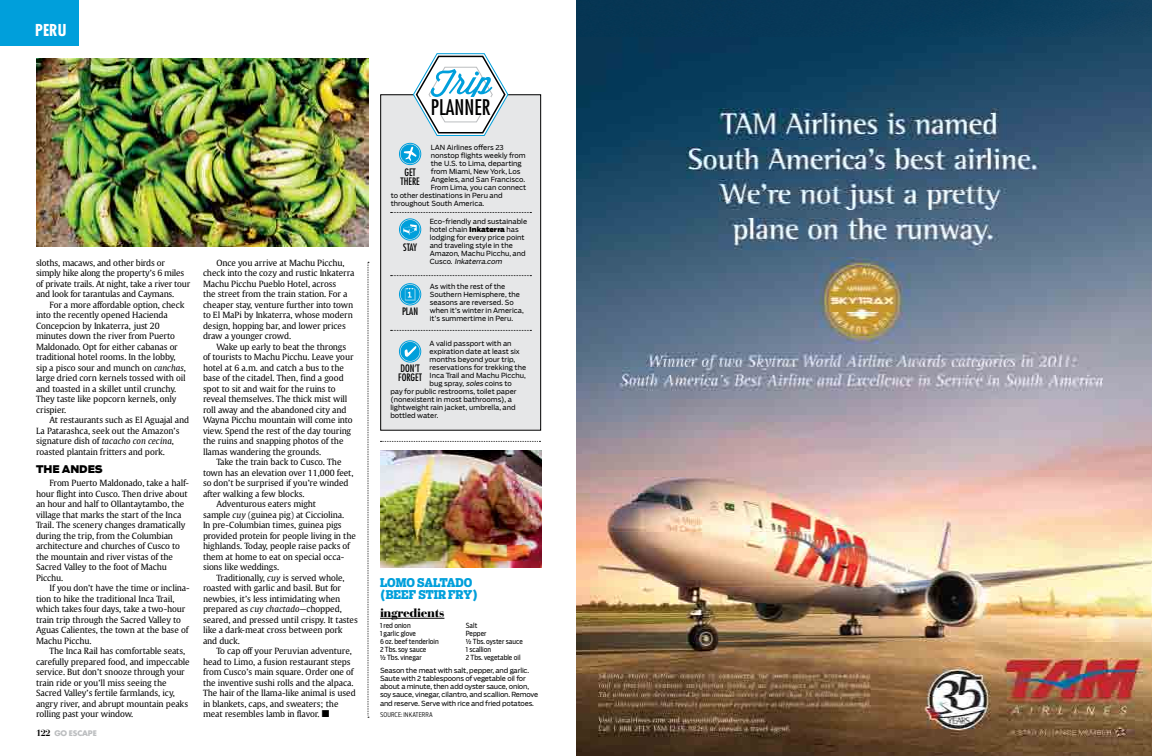
<style>
.page{position:relative;width:1152px;height:756px;background:#fff}
.page>*{position:absolute;margin:0;border:0;box-sizing:border-box;transform-origin:0 0}
.t1{font:condensed 21px "Futura Std";color:#000}
.t2{font:700 condensed 16px "Futura Std";color:#fff}
.t3{font:800 12px/12px "Boomer Serif Cond";color:#009fdb}
.t4{font:900 12px "Bauer Bodoni Std";letter-spacing:-.03em;color:#000}
.t5{font:900 10.5px "Boomer";color:#000}
.t6{font:condensed 10px/9px "Futura Std";color:#000;text-align:center}
.t7{font:8.5px/10.5px "USAT Roman";letter-spacing:-.02em;color:#000}
.t8{font:700 7.5px "Futura Std";letter-spacing:-.02em;color:#bcbec0}
.t9{font:7px/8px "Boomer";color:#000}
.t10{font:7px/8px "Boomer";letter-spacing:-.02em;color:#000}
.t11{font:7px/8px "Boomer Cond";color:#000}
.t12{font:7px "Prelo Condensed";letter-spacing:.015em;color:#000}
.s1{font-style:italic}
.s2{font-family:"Bauer Bodoni Std";font-size:9px;color:#000}
.s3{font-family:"USAT Pi";font-size:9.2px}
.s4{font-weight:900}
.s5{font-family:"Prelo Condensed";color:#fff}
</style>
<div class="page">
<img style="left:36px;top:59px;width:332px;height:187px">
<div style="left:0;top:0;width:79px;height:45px;background:#009fdb"></div>
<svg style="left:368px;top:262px;width:1px;height:456px"></svg>
<img style="left:380px;top:450px;width:161px;height:117px">
<hr style="left:380px;top:618px;width:64px;height:1px;background:#000">
<svg style="left:380px;top:441px;width:161px;height:1px"></svg>
<div style="left:381px;top:95px;width:160px;height:335px;background:#e6e7e8"></div>
<div style="left:380px;top:94px;width:161px;height:337px;border:1px solid #000"></div>
<svg style="left:413px;top:53px;width:95px;height:83px"></svg>
<svg style="left:391px;top:212px;width:140px;height:1px"></svg>
<svg style="left:391px;top:275px;width:140px;height:1px"></svg>
<svg style="left:391px;top:330px;width:140px;height:1px"></svg>
<div style="left:399px;top:143px;width:22px;height:22px;border:1px solid #009fdb;border-radius:50%"></div>
<svg style="left:401px;top:144px;width:19px;height:20px"></svg>
<svg style="left:404px;top:147px;width:13px;height:14px"></svg>
<div style="left:399px;top:219px;width:22px;height:21px;border:1px solid #009fdb;border-radius:50%"></div>
<div style="left:401px;top:220px;width:19px;height:19px;background:#009fdb;border-radius:50%"></div>
<svg style="left:403px;top:224px;width:14px;height:11px"></svg>
<div style="left:399px;top:284px;width:22px;height:21px;border:1px solid #009fdb;border-radius:50%"></div>
<svg style="left:401px;top:285px;width:19px;height:19px"></svg>
<svg style="left:405px;top:288px;width:10px;height:13px"></svg>
<div style="left:399px;top:341px;width:22px;height:21px;border:1px solid #009fdb;border-radius:50%"></div>
<div style="left:401px;top:342px;width:19px;height:19px;background:#009fdb;border-radius:50%"></div>
<svg style="left:405px;top:346px;width:11px;height:11px"></svg>
<img style="left:576px;top:0;width:576px;height:756px">
<h2 class="t2" style="left:35px;top:20px;width:33px">PERU</h2>
<p class="t7" style="left:36px;top:257px;width:156px">sloths, macaws, and other birds or simply hike along the property’s 6 miles of private trails. At night, take a river tour and look for tarantulas and Caymans.</p>
<p class="t7" style="left:36px;top:299px;width:152px;text-indent:13px">For a more affordable option, check into the recently opened Hacienda Concepcion by Inkaterra, just 20 minutes down the river from Puerto Maldonado. Opt for either cabanas or traditional hotel rooms. In the lobby, sip a pisco sour and munch on <span class="s1">canchas</span>, large dried corn kernels tossed with oil and toasted in a skillet until crunchy.<br>They taste like popcorn kernels, only crispier.</p>
<p class="t7" style="left:36px;top:415px;width:155px;text-indent:13px">At restaurants such as El Aguajal and La Patarashca, seek out the Amazon’s signature dish of <span class="s1">tacacho con cecina</span>, roasted plantain fritters and pork.</p>
<p class="t5" style="left:36px;top:463px;width:68px">The Andes</p>
<p class="t7" style="left:36px;top:478px;width:154px;text-indent:13px">From Puerto Maldonado, take a half&shy;hour flight into Cusco. Then drive about an hour and half to Ollantaytambo, the village that marks the start of the Inca Trail. The scenery changes dramatically during the trip, from the Columbian architecture and churches of Cusco to the mountain and river vistas of the Sacred Valley to the foot of Machu Picchu.</p>
<p class="t7" style="left:36px;top:583px;width:155px;text-indent:13px">If you don’t have the time or inclina&shy;tion to hike the traditional Inca Trail, which takes four days, take a two-hour train trip through the Sacred Valley to Aguas Calientes, the town at the base of Machu Picchu.</p>
<p class="t7" style="left:36px;top:646px;width:155px;text-indent:13px">The Inca Rail has comfortable seats, carefully prepared food, and impeccable service. But don’t snooze through your train ride or you’ll miss seeing the Sacred Valley’s fertile farmlands, icy, angry river, and abrupt mountain peaks rolling past your window.</p>
<p class="t8" style="left:36px;top:728px;width:62px"><span class="s2">122</span> GO ESCAPE</p>
<p class="t7" style="left:203px;top:257px;width:153px;text-indent:13px">Once you arrive at Machu Picchu, check into the cozy and rustic Inkaterra Machu Picchu Pueblo Hotel, across<br>the street from the train station. For a cheaper stay, venture further into town to El MaPi by Inkaterra, whose modern design, hopping bar, and lower prices draw a younger crowd.</p>
<p class="t7" style="left:203px;top:341px;width:152px;text-indent:13px">Wake up early to beat the throngs of tourists to Machu Picchu. Leave your hotel at 6 a.m. and catch a bus to the base of the citadel. Then, find a good spot to sit and wait for the ruins to reveal themselves. The thick mist will roll away and the abandoned city and Wayna Picchu mountain will come into view. Spend the rest of the day touring the ruins and snapping photos of the llamas wandering the grounds.</p>
<p class="t7" style="left:216px;top:457px;width:126px">Take the train back to Cusco. The</p>
<p class="t7" style="left:203px;top:467px;width:152px">town has an elevation over 11,000 feet,</p>
<p class="t7" style="left:203px;top:478px;width:147px">so don’t be surprised if you’re winded</p>
<p class="t7" style="left:203px;top:488px;width:103px">after walking a few blocks.</p>
<p class="t7" style="left:216px;top:499px;width:101px">Adventurous eaters might</p>
<p class="t7" style="left:203px;top:509px;width:143px">sample <span class="s1">cuy</span> (guinea pig) at Cicciolina.</p>
<p class="t7" style="left:203px;top:520px;width:140px">In pre-Columbian times, guinea pigs</p>
<p class="t7" style="left:203px;top:530px;width:154px">provided protein for people living in the</p>
<p class="t7" style="left:203px;top:541px;width:149px">highlands. Today, people raise packs of</p>
<p class="t7" style="left:203px;top:551px;width:143px">them at home to eat on special occa-</p>
<p class="t7" style="left:203px;top:562px;width:78px">sions like weddings.</p>
<p class="t7" style="left:216px;top:572px;width:130px">Traditionally, <span class="s1">cuy</span> is served whole,</p>
<p class="t7" style="left:203px;top:583px;width:140px">roasted with garlic and basil. But for</p>
<p class="t7" style="left:203px;top:593px;width:139px">newbies, it’s less intimidating when</p>
<p class="t7" style="left:203px;top:604px;width:141px">prepared as <span class="s1">cuy chactado</span>—chopped,</p>
<p class="t7" style="left:203px;top:614px;width:156px">seared, and pressed until crispy. It tastes</p>
<p class="t7" style="left:203px;top:625px;width:141px">like a dark-meat cross between pork</p>
<p class="t7" style="left:203px;top:635px;width:38px">and duck.</p>
<p class="t7" style="left:216px;top:646px;width:137px">To cap off your Peruvian adventure,</p>
<p class="t7" style="left:203px;top:656px;width:149px">head to Limo, a fusion restaurant steps</p>
<p class="t7" style="left:203px;top:667px;width:152px">from Cusco’s main square. Order one of</p>
<p class="t7" style="left:203px;top:677px;width:152px">the inventive sushi rolls and the alpaca.</p>
<p class="t7" style="left:203px;top:688px;width:154px">The hair of the llama-like animal is used</p>
<p class="t7" style="left:203px;top:698px;width:137px">in blankets, caps, and sweaters; the</p>
<p class="t7" style="left:203px;top:709px;width:128px">meat resembles lamb in flavor. <span class="s3">o</span></p>
<h1 class="t1" style="left:431px;top:95px;width:61px">PLANNER</h1>
<p class="t9" style="left:431px;top:143px;width:74px">LAN Airlines offers 23</p>
<p class="t9" style="left:431px;top:151px;width:96px">nonstop flights weekly from</p>
<p class="t9" style="left:431px;top:159px;width:92px">the U.S. to Lima, departing</p>
<p class="t9" style="left:431px;top:167px;width:91px">from Miami, New York, Los</p>
<p class="t9" style="left:431px;top:175px;width:96px">Angeles, and San Francisco.</p>
<p class="t9" style="left:431px;top:183px;width:97px">From Lima, you can connect</p>
<p class="t9" style="left:391px;top:191px;width:114px">to other destinations in Peru and</p>
<p class="t9" style="left:391px;top:199px;width:95px">throughout South America.</p>
<p class="t9" style="left:430px;top:218px;width:99px">Eco-friendly and sustainable hotel chain <span class="s4">I nkaterra</span> has lodging for every price point and traveling style in the<br>Amazon, Machu Picchu, and<br>C u s c o . <span class="s1">Inkaterra.com</span></p>
<p class="t9" style="left:430px;top:283px;width:96px">As with the rest of the<br>Southern Hemisphere, the seasons are reversed. So when it’s winter in America, it’s summertime in Peru.</p>
<p class="t9" style="left:430px;top:340px;width:83px">A valid passport with an</p>
<p class="t9" style="left:430px;top:348px;width:92px">expiration date at least six</p>
<p class="t9" style="left:430px;top:356px;width:87px">months beyond your trip,</p>
<p class="t9" style="left:430px;top:364px;width:98px">reservations for trekking the</p>
<p class="t9" style="left:430px;top:372px;width:98px">Inca Trail and Machu Picchu,</p>
<p class="t9" style="left:430px;top:380px;width:84px">bug spray, <span class="s1">soles</span> coins to</p>
<p class="t9" style="left:390px;top:388px;width:128px">pay for public restrooms, toilet paper</p>
<p class="t9" style="left:390px;top:396px;width:123px">(nonexistent in most bathrooms), a</p>
<p class="t9" style="left:390px;top:404px;width:127px">lightweight rain jacket, umbrella, and</p>
<p class="t9" style="left:390px;top:412px;width:50px">bottled water.</p>
<p class="t6" style="left:401px;top:168px;width:20px">GET<br>THERE</p>
<p class="t6" style="left:403px;top:243px;width:15px">STAY</p>
<p class="t6" style="left:402px;top:307px;width:18px">PLAN</p>
<p class="t6" style="left:398px;top:364px;width:22px;text-align:left">DON’T<br>FORGET</p>
<h3 class="t3" style="left:380px;top:577px;width:99px">LOMO SALTADO (BEEF STIR FRY)</h3>
<h3 class="t4" style="left:380px;top:606px;width:66px">ingredients</h3>
<p class="t11" style="left:380px;top:621px;width:60px">1 red onion<br>1 garlic glove<br>6 oz. beef tenderloin<br>2 Tbs. soy sauce<br>½ Tbs. vinegar</p>
<p class="t11" style="left:466px;top:621px;width:59px">Salt<br>Pepper<br>½ Tbs. oyster sauce<br>1 scallion<br>2 Tbs. vegetable oil<span class="s5">\</span></p>
<p class="t10" style="left:380px;top:667px;width:160px">Season the meat with salt, pepper, and garlic.<br>Saute with 2 tablespoons of vegetable oil for about a minute, then add oyster sauce, onion, soy sauce, vinegar, cilantro, and scallion. Remove</p>
<p class="t10" style="left:380px;top:700px;width:156px">and reserve. Serve with rice and fried potatoes.</p>
<p class="t12" style="left:380px;top:711px;width:54px">SOURCE: INKATERRA</p>
</div>
